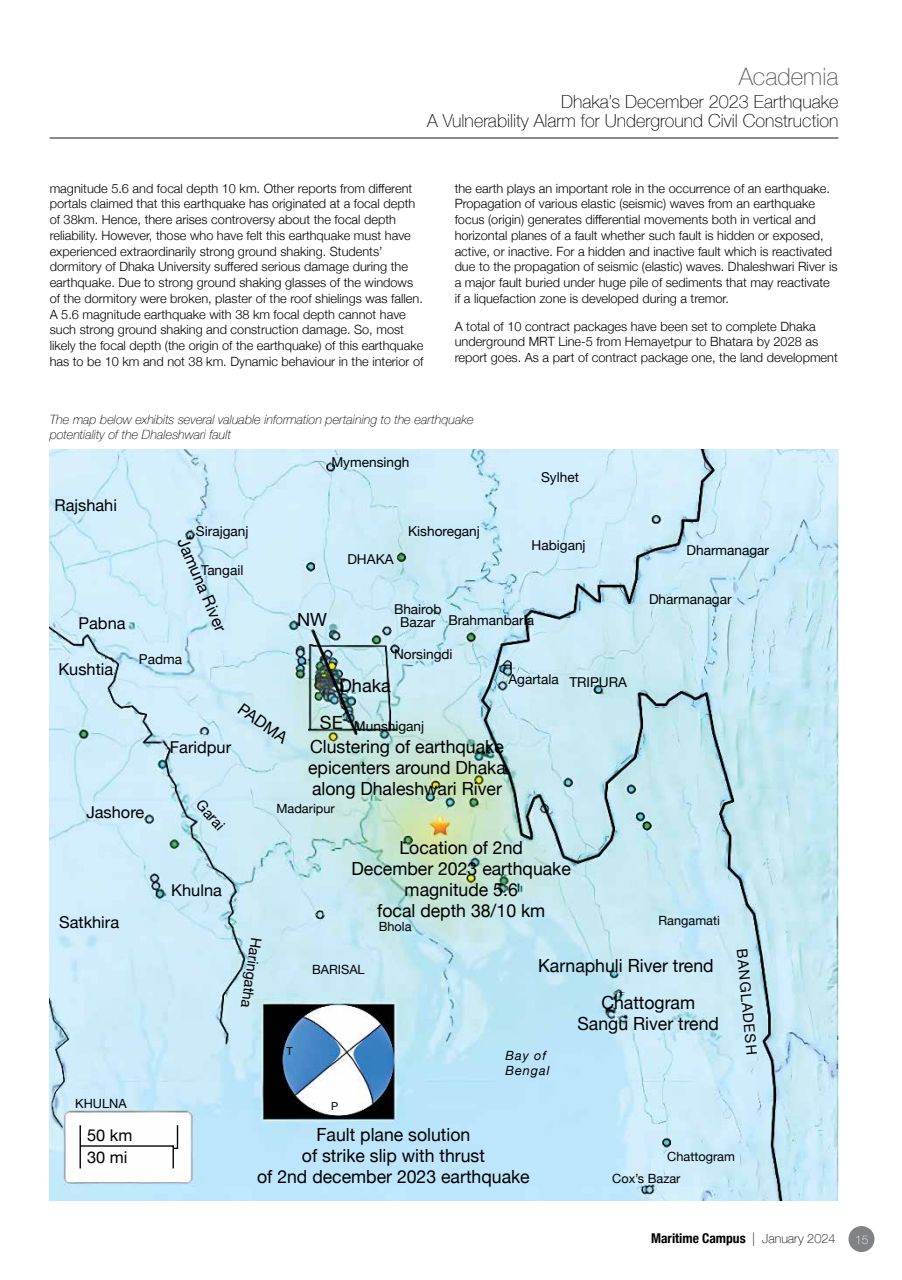
<style>
.page{position:relative;width:902px;height:1280px;background:#fff}
.page>*{position:absolute;margin:0;border:0;box-sizing:border-box;transform-origin:0 0}
.t1{font:100 24px "Helvetica Neue";color:#58595b}
.t2{font:18.15px/20.9px "Helvetica Neue";color:#000;text-align:center}
.t3{font:100 18px/19.5px "Helvetica Neue";color:#000;text-align:right}
.t4{font:16.35px/21.8px "Helvetica Neue";color:#000}
.t5{font:14.55px "Helvetica Neue";color:#000}
.t6{font:13.65px/12.8px "Helvetica Neue";color:#000;text-align:center}
.t7{font:700 condensed 13.5px "Helvetica Neue";color:#000}
.t8{font:300 12.75px/15.8px "Helvetica Neue";color:#000}
.t9{font:italic 100 12.75px/15.8px "Helvetica Neue";color:#000}
.t10{font:12.75px "Helvetica Neue";color:#000}
.t11{font:italic 12.75px/15.3px "Helvetica Neue";letter-spacing:.075em;color:#000}
.t12{font:100 12px "Helvetica Neue";color:#fff}
.t13{font:10.95px "Helvetica Neue";color:#000}
.s1{font-weight:100;font-stretch:normal}
.s2{font-weight:100;font-stretch:normal;font-size:12.75px}
</style>
<div class="page">
<div style="left:848px;top:1226px;width:26px;height:26px;background:#808285;border-radius:50%"></div>
<hr style="left:50px;top:137px;width:788px;height:2px;background:#636466">
<img style="left:50px;top:449px;width:788px;height:751px">
<svg style="left:79px;top:1124px;width:100px;height:46px"></svg>
<h1 class="t1" style="left:739px;top:58px;width:101px">Academia</h1>
<h3 class="t3" style="left:427px;top:91px;width:413px">Dhaka’s December 2023 Earthquake<br>A Vulnerability Alarm for Underground Civil Construction</h3>
<p class="t8" style="left:50px;top:179px;width:375px">magnitude 5.6 and focal depth 10 km. Other reports from different portals claimed that this earthquake has originated at a focal depth of 38km. Hence, there arises controversy about the focal depth reliability. However, those who have felt this earthquake must have experienced extraordinarily strong ground shaking. Students’ dormitory of Dhaka University suffered serious damage during the earthquake. Due to strong ground shaking glasses of the windows of the dormitory were broken, plaster of the roof shielings was fallen.<br>A 5.6 magnitude earthquake with 38 km focal depth cannot have such strong ground shaking and construction damage. So, most likely the focal depth (the origin of the earthquake) of this earthquake has to be 10 km and not 38 km. Dynamic behaviour in the interior of</p>
<p class="t8" style="left:455px;top:179px;width:384px">the earth plays an important role in the occurrence of an earthquake.<br>Propagation of various elastic (seismic) waves from an earthquake focus (origin) generates differential movements both in vertical and horizontal planes of a fault whether such fault is hidden or exposed, active, or inactive. For a hidden and inactive fault which is reactivated due to the propagation of seismic (elastic) waves. Dhaleshwari River is a major fault buried under huge pile of sediments that may reactivate if a liquefaction zone is developed during a tremor.</p>
<p class="t8" style="left:455px;top:317px;width:385px">A total of 10 contract packages have been set to complete Dhaka underground MRT Line-5 from Hemayetpur to Bhatara by 2028 as report goes. As a part of contract package one, the land development</p>
<p class="t9" style="left:50px;top:411px;width:426px">The map below exhibits several valuable information pertaining to the earthquake potentiality of the Dhaleshwari fault</p>
<p class="t4" style="left:55px;top:495px;width:64px">Rajshahi</p>
<p class="t4" style="left:79px;top:613px;width:49px">Pabna</p>
<p class="t4" style="left:58px;top:659px;width:56px">Kushtia</p>
<p class="t6" style="left:331px;top:456px;width:80px">Mymensingh</p>
<p class="t6" style="left:541px;top:472px;width:39px">Sylhet</p>
<p class="t6" style="left:196px;top:525px;width:54px">Sirajganj</p>
<p class="t6" style="left:408px;top:525px;width:73px">Kishoreganj</p>
<p class="t4" style="left:192px;top:534px;width:101px;rotate:67deg">Jamuna River</p>
<p class="t6" style="left:531px;top:539px;width:56px">Habiganj</p>
<p class="t6" style="left:686px;top:544px;width:84px">Dharmanagar</p>
<p class="t6" style="left:649px;top:593px;width:84px">Dharmanagar</p>
<p class="t6" style="left:347px;top:553px;width:48px">DHAKA</p>
<p class="t6" style="left:201px;top:565px;width:44px">Tangail</p>
<p class="t6" style="left:394px;top:604px;width:49px">Bhairob<br>Bazar</p>
<h2 class="t2" style="left:297px;top:610px;width:31px">NW</h2>
<p class="t6" style="left:448px;top:614px;width:87px">Brahmanbaria</p>
<p class="t6" style="left:394px;top:649px;width:60px">Norsingdi</p>
<p class="t6" style="left:139px;top:653px;width:45px">Padma</p>
<h2 class="t2" style="left:339px;top:676px;width:53px">Dhaka</h2>
<p class="t6" style="left:508px;top:673px;width:52px">Agartala</p>
<p class="t6" style="left:569px;top:676px;width:59px">TRIPURA</p>
<p class="t4" style="left:86px;top:802px;width:59px">Jashore</p>
<p class="t4" style="left:245px;top:699px;width:58px;rotate:35deg">PADMA</p>
<h2 class="t2" style="left:310px;top:712px;width:195px;line-height:23.7px;text-align:left;text-indent:10px">SE<br>Clustering of earthquake</h2>
<h2 class="t2" style="left:308px;top:758px;width:199px;text-align:left">epicenters around Dhaka along Dhaleshwari River</h2>
<p class="t6" style="left:354px;top:721px;width:72px">Munshiganj</p>
<p class="t4" style="left:170px;top:737px;width:63px">Faridpur</p>
<p class="t5" style="left:207px;top:795px;width:36px;rotate:48deg">Garai</p>
<p class="t10" style="left:276px;top:799px;width:60px">Madaripur</p>
<p class="t4" style="left:59px;top:913px;width:62px">Satkhira</p>
<p class="t4" style="left:171px;top:881px;width:52px">Khulna</p>
<h2 class="t2" style="left:351px;top:838px;width:221px">Location of 2nd<br>December 2023 earthquake magnitude 5.6<br>focal depth 38/10 km</h2>
<p class="t10" style="left:379px;top:918px;width:34px">Bhola</p>
<p class="t10" style="left:658px;top:911px;width:63px">Rangamati</p>
<p class="t5" style="left:267px;top:939px;width:72px;rotate:98deg">Haringatha</p>
<p class="t10" style="left:312px;top:960px;width:54px">BARISAL</p>
<p class="t13" style="left:286px;top:1043px;width:8px">T</p>
<h2 class="t2" style="left:538px;top:956px;width:177px">Karnaphuli River trend</h2>
<p class="t5" style="left:752px;top:947px;width:109px;rotate:85deg">BANGLADESH</p>
<h2 class="t2" style="left:577px;top:993px;width:143px">Chattogram<br>Sangu River trend</h2>
<p class="t11" style="left:505px;top:1048px;width:46px">Bay of<br>Bengal</p>
<p class="t10" style="left:75px;top:1094px;width:53px">KHULNA</p>
<p class="t13" style="left:331px;top:1098px;width:9px">P</p>
<p class="t4" style="left:87px;top:1125px;width:47px">50 km<br>30 mi</p>
<h2 class="t2" style="left:257px;top:1125px;width:274px">Fault plane solution<br>of strike slip with thrust<br>of 2nd december 2023 earthquake</h2>
<p class="t10" style="left:667px;top:1147px;width:69px">Chattogram</p>
<p class="t10" style="left:612px;top:1169px;width:70px">Cox’s Bazar</p>
<p class="t7" style="left:651px;top:1227px;width:186px">Maritime Campus <span class="s1">|</span> <span class="s2">January 2024</span></p>
<p class="t12" style="left:855px;top:1230px;width:15px">15</p>
</div>
